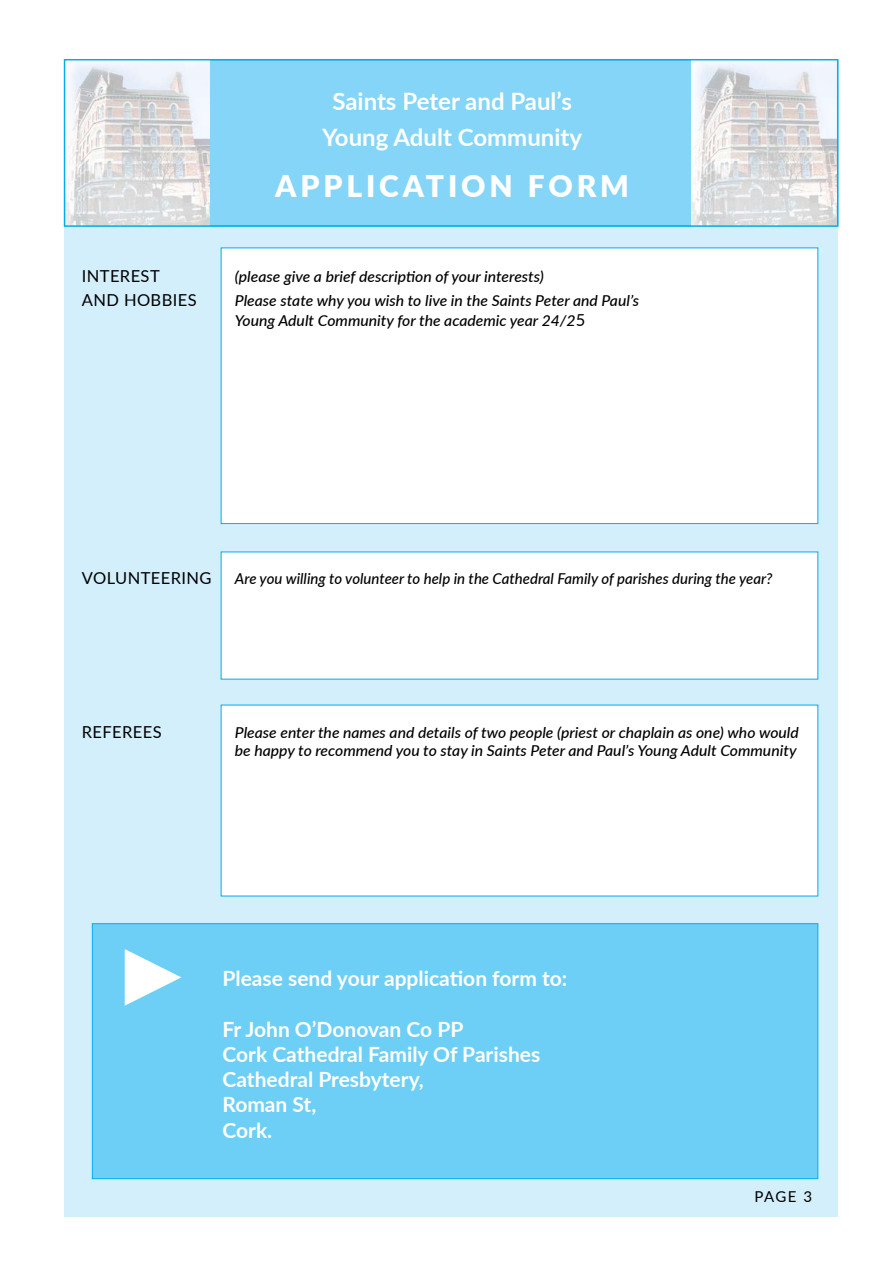
<style>
.page{position:relative;width:893px;height:1263px;background:#fff}
.page>*{position:absolute;margin:0;border:0;box-sizing:border-box;transform-origin:0 0}
.t1{font:900 30px "Lato";letter-spacing:.13em;color:#fff}
.t2{font:700 24px/36px "Lato";color:#fff;text-align:center}
.t3{font:700 21px/25.2px "Lato";color:#fff}
.t4{font:16.5px "Lato";letter-spacing:.025em;color:#000}
.t5{font:italic 500 15px/19.8px "Lato";color:#000;scale:1.05 1}
.t6{font:italic 500 15px "Lato";color:#000}
.t7{font:15px "Lato";color:#000}
.s1{font-weight:400;font-style:normal;font-size:16.5px}
</style>
<div class="page">
<div style="left:64px;top:60px;width:774px;height:166px;background:#84d5f7"></div>
<div style="left:65px;top:226px;width:773px;height:991px;background:#d4effc"></div>
<img style="left:67px;top:62px;width:142px;height:162px">
<img style="left:692px;top:62px;width:143px;height:162px">
<div style="left:64px;top:59px;width:774px;height:168px;border:2px solid #00aeef"></div>
<div style="left:221px;top:248px;width:597px;height:276px;background:#fff;border:1px solid #00aeef"></div>
<div style="left:92px;top:923px;width:726px;height:256px;background:#6dcff6;border:1px solid #00aeef"></div>
<div style="left:221px;top:552px;width:597px;height:127px;background:#fff"></div>
<div style="left:221px;top:705px;width:597px;height:191px;background:#fff"></div>
<svg style="left:125px;top:949px;width:56px;height:57px"></svg>
<h2 class="t2" style="left:322px;top:83px;width:262px">Saints Peter and Paul’s<br>Young Adult Community</h2>
<h1 class="t1" style="left:275px;top:164px;width:355px">APPLICATION FORM</h1>
<p class="t4" style="left:82px;top:264px;width:79px">INTEREST</p>
<p class="t5" style="left:235px;top:266px;width:296px">(please give a brief description of your interests)</p>
<p class="t4" style="left:82px;top:288px;width:116px">AND HOBBIES</p>
<p class="t5" style="left:235px;top:290px;width:386px">Please state why you wish to live in the Saints Peter and Paul’s<br>Young Adult Community for the academic year 24/2<span class="s1">5</span></p>
<p class="t4" style="left:82px;top:566px;width:131px">VOLUNTEERING</p>
<p class="t6" style="left:235px;top:568px;width:539px">Are you willing to volunteer to help in the Cathedral Family of parishes during the year?</p>
<p class="t4" style="left:82px;top:720px;width:81px">REFEREES</p>
<p class="t5" style="left:235px;top:723px;width:539px;line-height:18px">Please enter the names and details of two people (priest or chaplain as one) who would be happy to recommend you to stay in Saints Peter and Paul’s Young Adult Community</p>
<h3 class="t3" style="left:223px;top:965px;width:346px">Please send your application form to:</h3>
<h3 class="t3" style="left:223px;top:1016px;width:319px">Fr John O’Donovan Co PP<br>Cork Cathedral Family Of Parishes<br>Cathedral Presbytery,<br>Roman St,<br>Cork.</h3>
<p class="t7" style="left:754px;top:1186px;width:59px">PAGE 3</p>
</div>
